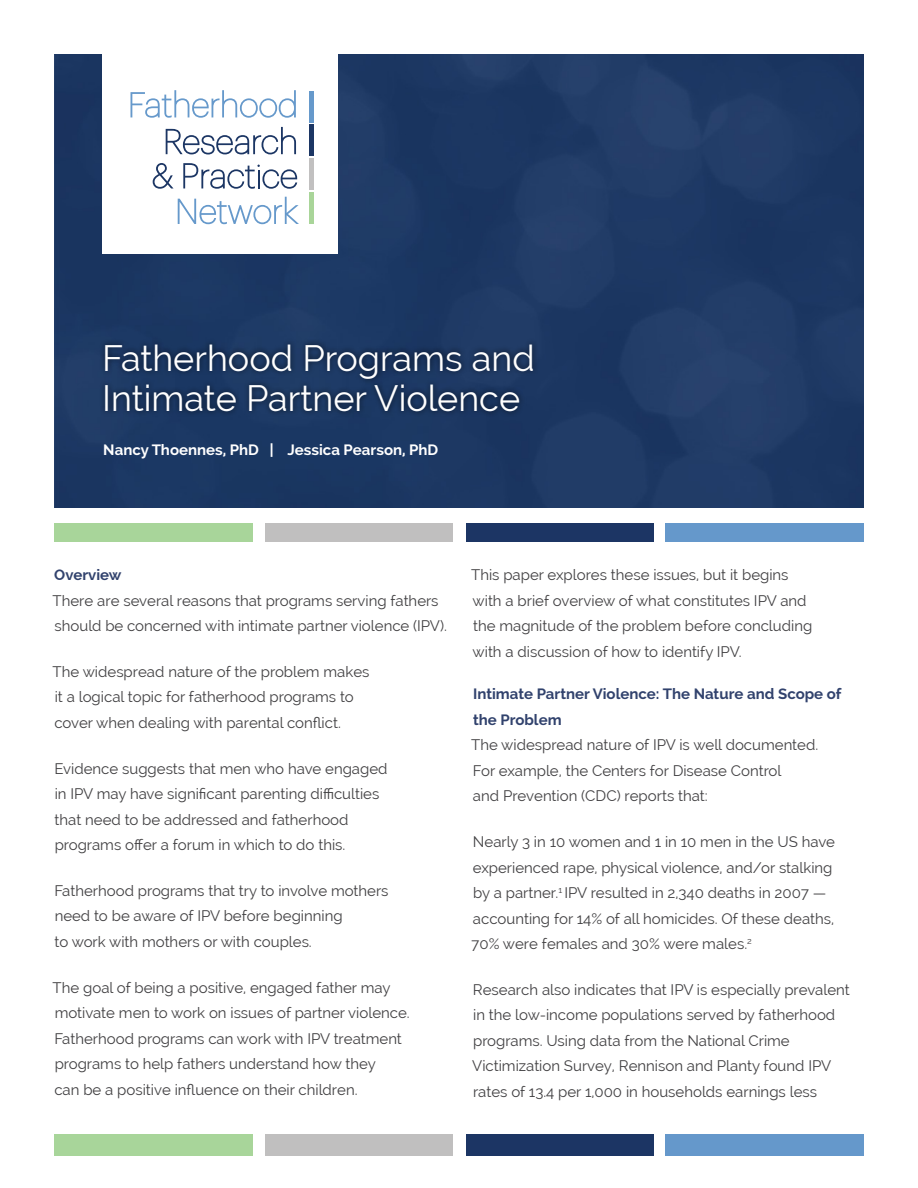
<style>
.page{position:relative;width:918px;height:1188px;background:#fff}
.page>*{position:absolute;margin:0;border:0;box-sizing:border-box;transform-origin:0 0}
.t1{font:36px/40.5px "Raleway";color:#fff}
.t2{font:15px/25.5px "Raleway";color:#414042}
.t3{font:700 15px/25.5px "Raleway";color:#31426d}
.t4{font:700 15px "Raleway";color:#fff}
</style>
<div class="page">
<img style="left:54px;top:54px;width:810px;height:454px">
<div style="left:100px;top:338px;width:439px;height:79px;background:#000;opacity:.62"></div>
<div style="left:665px;top:523px;width:199px;height:18px;background:#6598cb"></div>
<div style="left:466px;top:523px;width:187px;height:18px;background:#1c3564"></div>
<div style="left:265px;top:523px;width:188px;height:18px;background:#c0bfbf"></div>
<div style="left:54px;top:523px;width:199px;height:18px;background:#a8d59a"></div>
<div style="left:665px;top:1134px;width:199px;height:22px;background:#6598cb"></div>
<div style="left:466px;top:1134px;width:187px;height:22px;background:#1c3564"></div>
<div style="left:265px;top:1134px;width:188px;height:22px;background:#c0bfbf"></div>
<div style="left:54px;top:1134px;width:199px;height:22px;background:#a8d59a"></div>
<div style="left:103px;top:54px;width:235px;height:200px;background:#fff"></div>
<hr style="left:309px;top:91px;width:4px;height:31px;background:#6699cb">
<hr style="left:309px;top:124px;width:4px;height:32px;background:#1c3664">
<hr style="left:309px;top:158px;width:4px;height:32px;background:#c1c0c0">
<hr style="left:309px;top:192px;width:4px;height:32px;background:#a9d599">
<svg style="left:131px;top:90px;width:165px;height:28px"></svg>
<svg style="left:166px;top:127px;width:130px;height:28px"></svg>
<svg style="left:153px;top:163px;width:21px;height:26px"></svg>
<svg style="left:183px;top:163px;width:114px;height:26px"></svg>
<svg style="left:178px;top:197px;width:121px;height:27px"></svg>
<h1 class="t1" style="left:102px;top:338px;width:434px">Fatherhood Programs and<br>Intimate Partner Violence</h1>
<p class="t4" style="left:103px;top:442px;width:337px">Nancy Thoennes, PhD | Jessica Pearson, PhD</p>
<p class="t3" style="left:54px;top:562px;width:69px">Overview</p>
<p class="t2" style="left:53px;top:587px;width:396px">There are several reasons that programs serving fathers should be concerned with intimate partner violence (IPV).</p>
<p class="t2" style="left:53px;top:659px;width:318px">The widespread nature of the problem makes it a logical topic for fatherhood programs to cover when dealing with parental conflict.</p>
<p class="t2" style="left:54px;top:755px;width:335px">Evidence suggests that men who have engaged in IPV may have significant parenting difficulties that need to be addressed and fatherhood programs offer a forum in which to do this.</p>
<p class="t2" style="left:54px;top:878px;width:336px">Fatherhood programs that try to involve mothers need to be aware of IPV before beginning<br>to work with mothers or with couples.</p>
<p class="t2" style="left:53px;top:974px;width:359px">The goal of being a positive, engaged father may motivate men to work on issues of partner violence.<br>Fatherhood programs can work with IPV treatment programs to help fathers understand how they<br>can be a positive influence on their children.</p>
<p class="t2" style="left:471px;top:562px;width:343px">This paper explores these issues, but it begins with a brief overview of what constitutes IPV and the magnitude of the problem before concluding with a discussion of how to identify IPV.</p>
<p class="t3" style="left:473px;top:681px;width:370px">Intimate Partner Violence: The Nature and Scope of the Problem</p>
<p class="t2" style="left:471px;top:732px;width:349px">The widespread nature of IPV is well documented.<br>For example, the Centers for Disease Control<br>and Prevention (CDC) reports that:</p>
<p class="t2" style="left:471px;top:829px;width:365px">Nearly 3 in 10 women and 1 in 10 men in the US have experienced rape, physical violence, and/or stalking by a partner.<sup>1</sup> IPV resulted in 2,340 deaths in 2007 — accounting for 14% of all homicides. Of these deaths, 70% were females and 30% were males.<sup>2</sup></p>
<p class="t2" style="left:472px;top:977px;width:379px">Research also indicates that IPV is especially prevalent in the low-income populations served by fatherhood programs. Using data from the National Crime Victimization Survey, Rennison and Planty found IPV rates of 13.4 per 1,000 in households earnings less</p>
</div>
